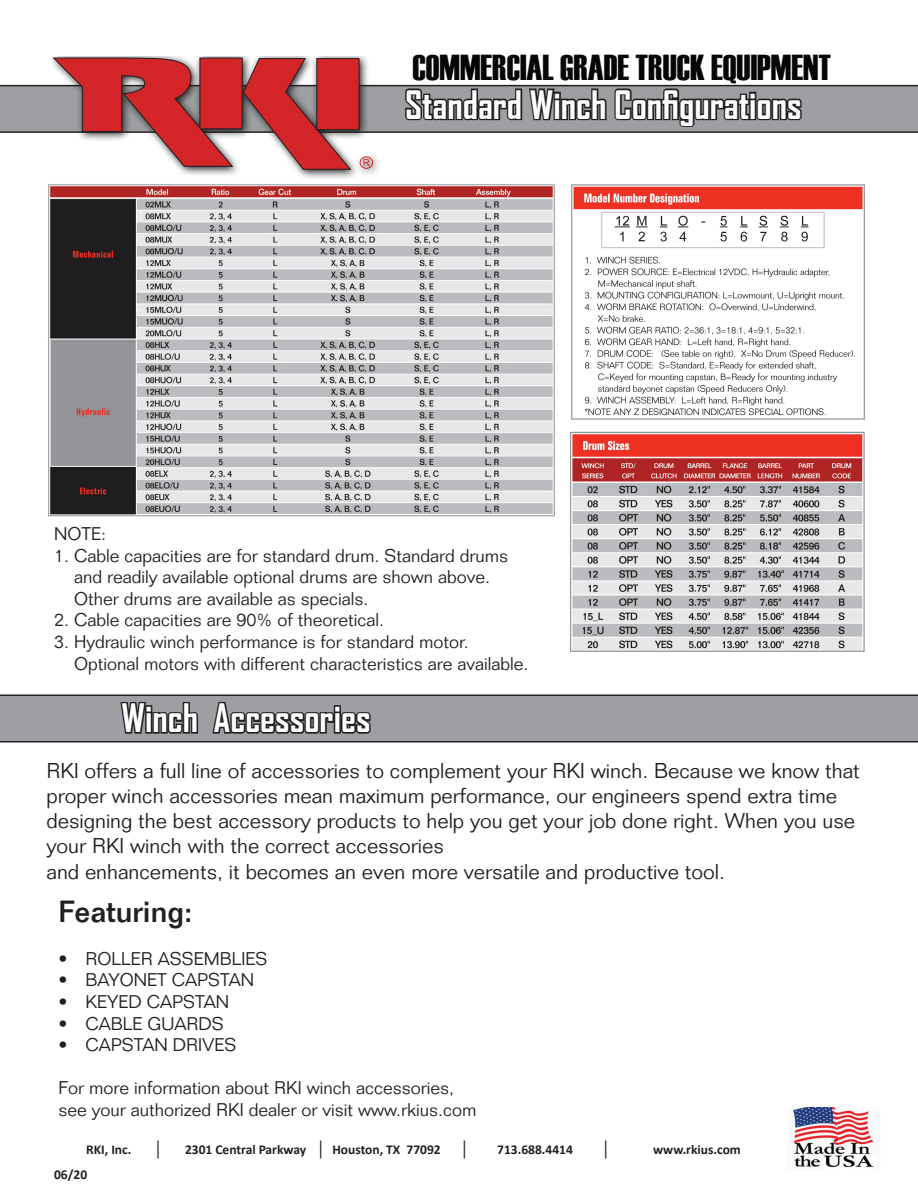
<style>
.page{position:relative;width:918px;height:1188px;background:#fff}
.page>*{position:absolute;margin:0;border:0;box-sizing:border-box;transform-origin:0 0}
.t1{font:700 37.5px "Agency FB";color:#fff}
.t2{font:36px "Haettenschweiler";color:#060604}
.t3{font:500 30px "Folio";color:#231f20}
.t4{font:300 21px/25.2px "Folio";color:#231f20}
.t5{font:300 18px/21.6px "Folio";color:#231f20}
.t6{font:18px "Minion Pro";color:#231f20}
.t7{font:700 13.5px "Calibri";color:#231f20}
.t8{font:9.9px "Arial";color:#d32427}
.s1{font-family:"Minion Pro";font-weight:400;font-size:18px}
</style>
<div class="page">
<svg style="left:0;top:85px;width:918px;height:48px;background:#8c8d90"></svg>
<svg style="left:51px;top:56px;width:329px;height:122px"></svg>
<svg style="left:52px;top:57px;width:308px;height:113px"></svg>
<div style="left:360px;top:157px;width:13px;height:12px;border:1px solid #d32427;border-radius:50%"></div>
<img style="left:792px;top:1107px;width:86px;height:61px">
<svg style="left:404px;top:87px;width:399px;height:41px;background:#646466"></svg>
<svg style="left:0;top:694px;width:918px;height:48px;background:#96989b"></svg>
<svg style="left:119px;top:700px;width:81px;height:35px;background:#585759"></svg>
<svg style="left:211px;top:694px;width:161px;height:41px;background:#646365"></svg>
<img style="left:48px;top:184px;width:507px;height:333px">
<img style="left:570px;top:184px;width:295px;height:468px">
<h2 class="t2" style="left:412px;top:43px;width:419px">COMMERCIAL GRADE TRUCK EQUIPMENT</h2>
<p class="t8" style="left:363px;top:156px;width:9px">R</p>
<h1 class="t1" style="left:405px;top:81px;width:398px">Standard Winch Configurations</h1>
<p class="t5" style="left:54px;top:523px;width:54px">NOTE:</p>
<p class="t5" style="left:74px;top:545px;width:436px;text-indent:-20px">1. Cable capacities are for standard drum. Standard drums and readily available optional drums are shown above.<br>Other drums are available as specials.</p>
<p class="t5" style="left:54px;top:609px;width:332px">2. Cable capacities are 90% of theoretical.</p>
<p class="t5" style="left:74px;top:631px;width:456px;text-indent:-20px">3. Hydraulic winch performance is for standard motor.<br>Optional motors with different characteristics are available.</p>
<h1 class="t1" style="left:122px;top:695px;width:251px">Winch Accessories</h1>
<p class="t4" style="left:46px;top:758px;width:815px">RKI offers a full line of accessories to complement your RKI winch. Because we know that proper winch accessories mean maximum performance, our engineers spend extra time designing the best accessory products to help you get your job done right. When you use your RKI winch with the correct accessories<br>and enhancements, it becomes an even more versatile and productive tool.</p>
<h3 class="t3" style="left:58px;top:893px;width:135px">Featuring:</h3>
<p class="t5" style="left:58px;top:948px;width:211px">• ROLLER ASSEMBLIES</p>
<p class="t5" style="left:58px;top:969px;width:197px">• BAYONET CAPSTAN</p>
<p class="t5" style="left:58px;top:991px;width:172px">• KEYED CAPSTAN</p>
<p class="t5" style="left:58px;top:1012px;width:167px">• CABLE GUARDS</p>
<p class="t5" style="left:58px;top:1034px;width:180px">• CAPSTAN DRIVES</p>
<p class="t5" style="left:58px;top:1077px;width:420px">For more information about RKI winch accessories, see your authorized RKI dealer or visit www.rkius.com</p>
<p class="t7" style="left:86px;top:1140px;width:47px">RKI, Inc.</p>
<p class="t6" style="left:156px;top:1136px;width:6px">|</p>
<p class="t7" style="left:185px;top:1140px;width:283px">2301 Central Parkway <span class="s1">|</span> Houston, TX 77092 <span class="s1">|</span></p>
<p class="t7" style="left:497px;top:1140px;width:77px">713.688.4414</p>
<p class="t6" style="left:603px;top:1136px;width:6px">|</p>
<p class="t7" style="left:653px;top:1140px;width:89px">www.rkius.com</p>
<p class="t7" style="left:54px;top:1166px;width:35px">06/20</p>
</div>
